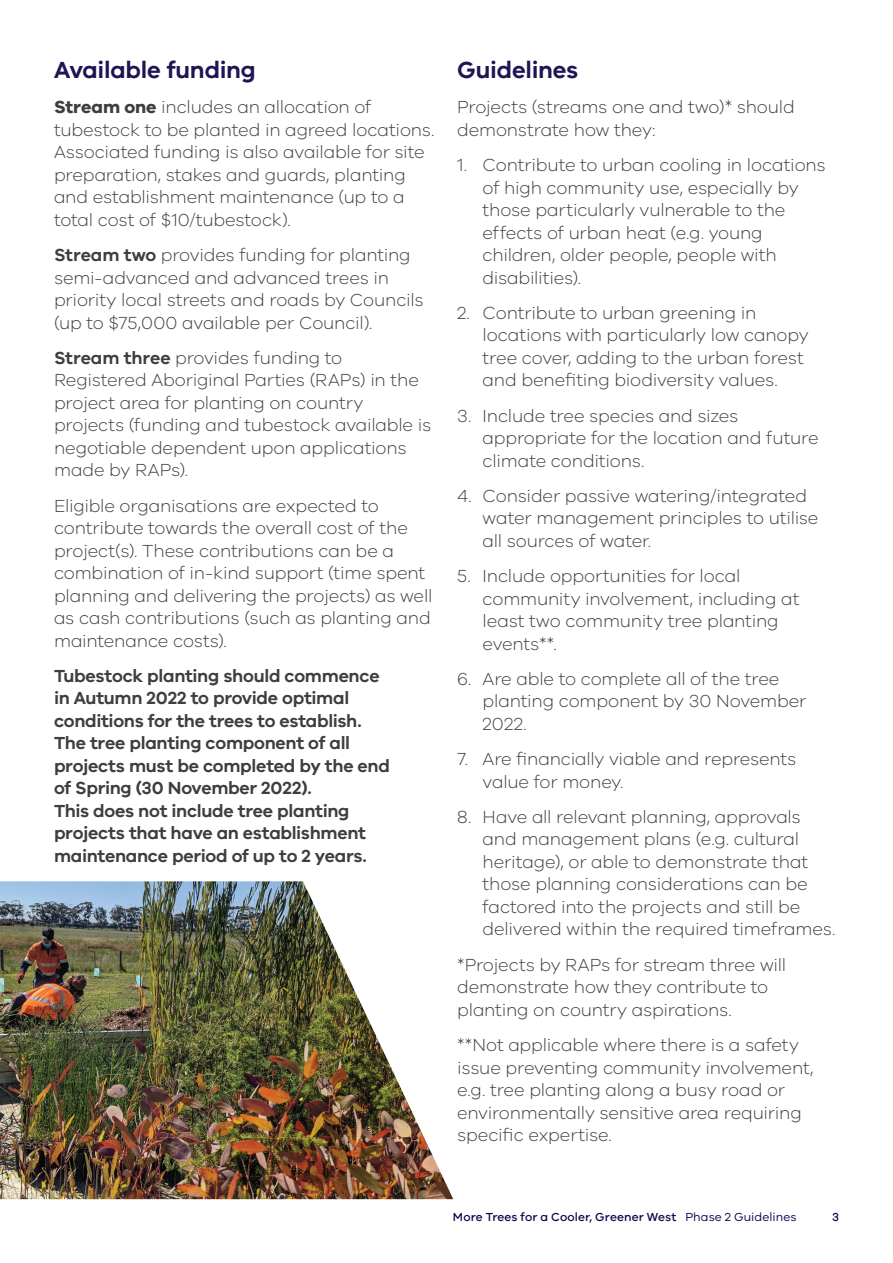
<style>
.page{position:relative;width:893px;height:1263px;background:#fff}
.page>*{position:absolute;margin:0;border:0;box-sizing:border-box;transform-origin:0 0}
.t1{font:600 24px "VIC";letter-spacing:-.01em;color:#1e1654}
.t2{font:300 18px/22.5px "VIC";letter-spacing:-.01em;color:#3e3e3f}
.t3{font:600 18px/22.5px "VIC";letter-spacing:-.015em;color:#3e3e3f}
.t4{font:500 12px "VIC";letter-spacing:.01em;color:#0d0449}
.s1{font-weight:700}
.s2{font-weight:600}
.s3{font-weight:400}
</style>
<div class="page">
<img style="left:0;top:881px;width:453px;height:318px">
<h1 class="t1" style="left:54px;top:55px;width:203px">Available funding</h1>
<p class="t2" style="left:54px;top:95px;width:382px"><span class="s1">Stream one</span> includes an allocation of tubestock to be planted in agreed locations.<br>Associated funding is also available for site preparation, stakes and guards, planting and establishment maintenance (up to a total cost of $10/tubestock).</p>
<p class="t2" style="left:54px;top:243px;width:371px"><span class="s2">Stream two</span> provides funding for planting semi-advanced and advanced trees in priority local streets and roads by Councils (up to $75,000 available per Council).</p>
<p class="t2" style="left:54px;top:346px;width:379px"><span class="s2">Stream three</span> provides funding to Registered Aboriginal Parties (RAPs) in the project area for planting on country projects (funding and tubestock available is negotiable dependent upon applications made by RAPs).</p>
<p class="t2" style="left:54px;top:494px;width:380px">Eligible organisations are expected to contribute towards the overall cost of the project(s). These contributions can be a combination of in-kind support (time spent planning and delivering the projects) as well as cash contributions (such as planting and maintenance costs).</p>
<p class="t3" style="left:54px;top:664px;width:338px">Tubestock planting should commence in Autumn 2022 to provide optimal conditions for the trees to establish.<br>The tree planting component of all projects must be completed by the end of Spring (30 November 2022).<br>This does not include tree planting projects that have an establishment maintenance period of up to 2 years.</p>
<h1 class="t1" style="left:457px;top:55px;width:123px">Guidelines</h1>
<p class="t2" style="left:457px;top:95px;width:339px">Projects (streams one and two)* should demonstrate how they:</p>
<p class="t2" style="left:483px;top:153px;width:345px;text-indent:-26px">1. Contribute to urban cooling in locations of high community use, especially by those particularly vulnerable to the effects of urban heat (e.g. young children, older people, people with disabilities).</p>
<p class="t2" style="left:483px;top:301px;width:328px;text-indent:-26px">2. Contribute to urban greening in locations with particularly low canopy tree cover, adding to the urban forest and benefiting biodiversity values.</p>
<p class="t2" style="left:483px;top:404px;width:338px;text-indent:-26px">3. Include tree species and sizes appropriate for the location and future climate conditions.</p>
<p class="t2" style="left:483px;top:484px;width:337px;text-indent:-26px">4. Consider passive watering/integrated water management principles to utilise all sources of water.</p>
<p class="t2" style="left:483px;top:564px;width:318px;text-indent:-26px">5. Include opportunities for local community involvement, including at least two community tree planting events**.</p>
<p class="t2" style="left:483px;top:667px;width:325px;text-indent:-26px">6. Are able to complete all of the tree planting component by 30 November<br>2022.</p>
<p class="t2" style="left:483px;top:747px;width:315px;text-indent:-26px">7. Are financially viable and represents value for money.</p>
<p class="t2" style="left:483px;top:805px;width:354px;text-indent:-26px">8. Have all relevant planning, approvals and management plans (e.g. cultural heritage), or able to demonstrate that those planning considerations can be factored into the projects and still be delivered within the required timeframes.</p>
<p class="t2" style="left:457px;top:953px;width:330px">*Projects by RAPs for stream three will demonstrate how they contribute to planting on country aspirations.</p>
<p class="t2" style="left:457px;top:1033px;width:358px">**Not applicable where there is a safety issue preventing community involvement, e.g. tree planting along a busy road or environmentally sensitive area requiring specific expertise.</p>
<p class="t4" style="left:453px;top:1210px;width:345px">More Trees for a Cooler, Greener West <span class="s3">Phase 2 Guidelines</span></p>
<p class="t4" style="left:832px;top:1210px;width:8px">3</p>
</div>
